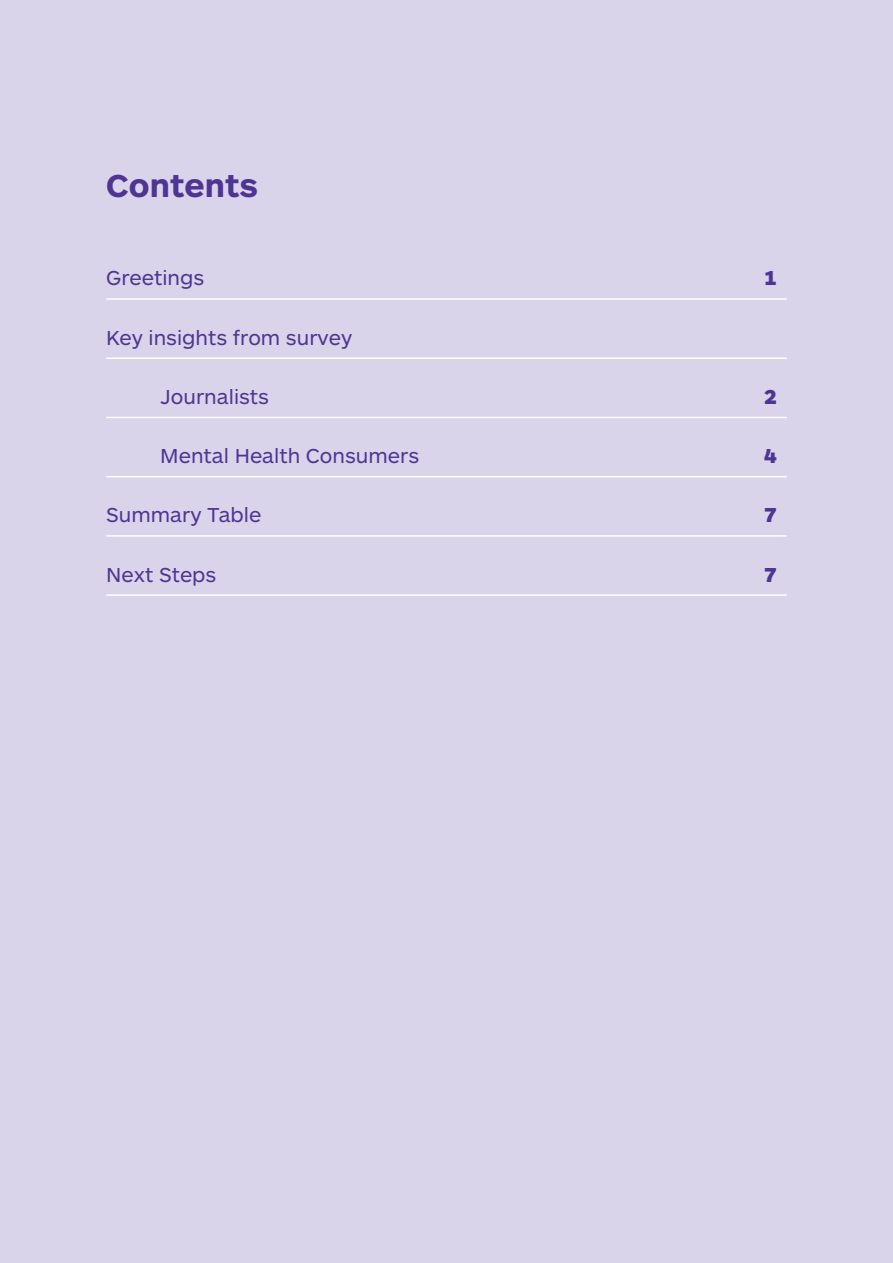
<style>
.page{position:relative;width:893px;height:1263px;background:#d9d4ea}
.page>*{position:absolute;margin:0;border:0;box-sizing:border-box;transform-origin:0 0}
.t1{font:700 33px "ARS Maquette Pro";color:#4e3594}
.t2{font:21px "ARS Maquette Pro";color:#4e3594}
.t3{font:900 21px "ARS Maquette Pro";color:#4e3594}
</style>
<div class="page">
<hr style="left:106px;top:298px;width:681px;height:2px;background:#fff">
<hr style="left:106px;top:357px;width:681px;height:2px;background:#fff">
<hr style="left:106px;top:417px;width:681px;height:1px;background:#fff">
<hr style="left:106px;top:476px;width:681px;height:1px;background:#fff">
<hr style="left:106px;top:535px;width:681px;height:2px;background:#fff">
<hr style="left:106px;top:594px;width:681px;height:2px;background:#fff">
<h1 class="t1" style="left:106px;top:164px;width:153px">Contents</h1>
<p class="t2" style="left:106px;top:265px;width:99px">Greetings</p>
<p class="t3" style="left:764px;top:265px;width:14px">1</p>
<p class="t2" style="left:106px;top:324px;width:247px">Key insights from survey</p>
<p class="t2" style="left:160px;top:383px;width:110px">Journalists</p>
<p class="t3" style="left:764px;top:383px;width:14px">2</p>
<p class="t2" style="left:160px;top:442px;width:260px">Mental Health Consumers</p>
<p class="t3" style="left:764px;top:442px;width:14px">4</p>
<p class="t2" style="left:106px;top:502px;width:157px">Summary Table</p>
<p class="t3" style="left:764px;top:501px;width:14px">7</p>
<p class="t2" style="left:106px;top:561px;width:112px">Next Steps</p>
<p class="t3" style="left:764px;top:561px;width:14px">7</p>
</div>
